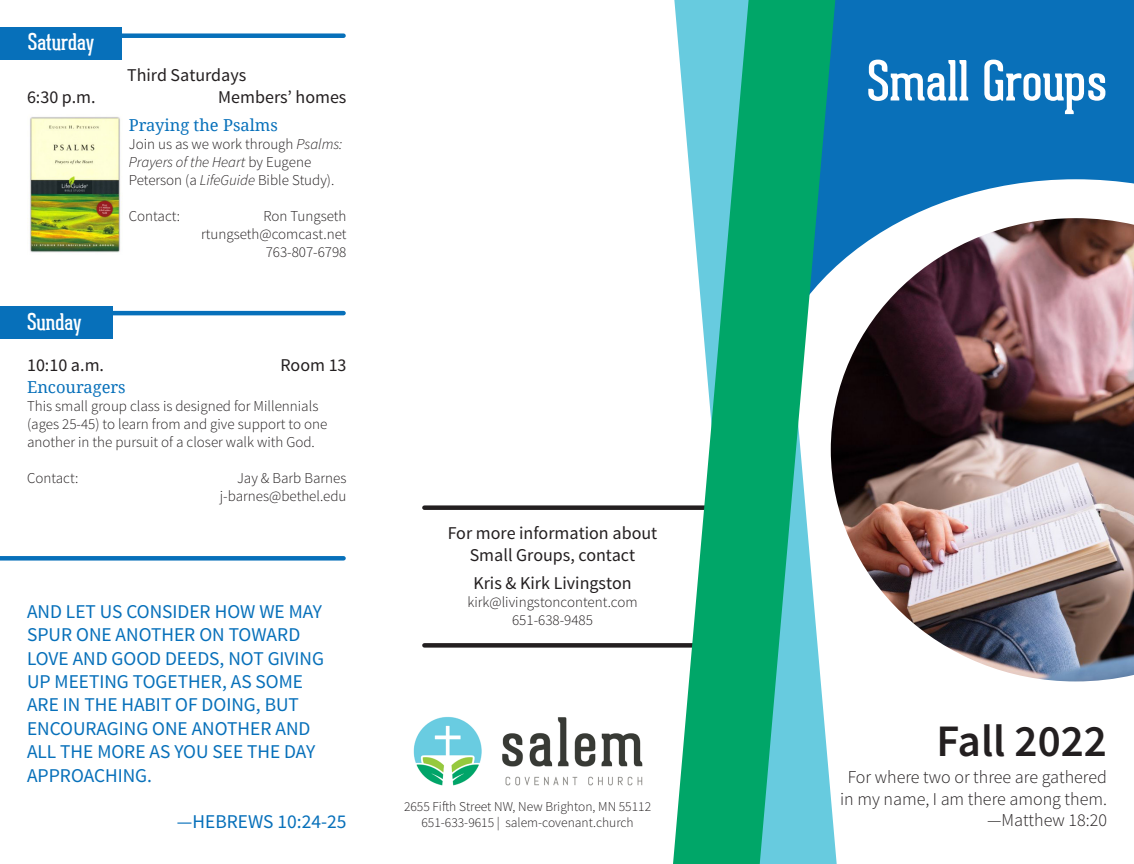
<style>
.page{position:relative;width:1134px;height:864px;background:#fff}
.page>*{position:absolute;margin:0;border:0;box-sizing:border-box;transform-origin:0 0}
.t1{font:54px "Geared Slab";color:#fff}
.t2{font:600 45px "Source Sans Pro";color:#231f20}
.t3{font:22.5px "Geared Slab";color:#fff}
.t4{font:19.5px/23.4px "Source Sans Pro";color:#0770ba}
.t5{font:18px "Source Sans Pro";color:#231f20}
.t6{font:300 18px "Source Sans Pro";color:#231f20}
.t7{font:16.5px "Noto Serif";color:#0770ba}
.t8{font:300 15px/18px "Source Sans Pro";color:#231f20}
.t9{font:300 13.5px "Source Sans Pro";color:#231f20}
.s1{font-style:italic}
</style>
<div class="page">
<div style="left:424px;top:643px;width:292px;height:5px;background:#231f20"></div>
<div style="left:424px;top:505px;width:292px;height:5px;background:#231f20"></div>
<img style="left:413px;top:717px;width:230px;height:69px">
<div style="left:752px;top:0;width:382px;height:338px;background:#0970b9"></div>
<svg style="left:907px;top:179px;width:227px;height:39px;fill:#fff"></svg>
<img style="left:835px;top:218px;width:299px;height:463px">
<svg style="left:673px;top:0;width:162px;height:864px;fill:#00a668"></svg>
<div style="left:0;top:307px;width:112px;height:32px;background:#0770ba"></div>
<hr style="left:89px;top:311px;width:255px;height:4px;background:#0770ba">
<div style="left:0;top:28px;width:122px;height:32px;background:#0770ba"></div>
<div style="left:110px;top:33px;width:234px;height:5px;background:#0770ba"></div>
<img style="left:30px;top:116px;width:91px;height:137px">
<div style="left:0;top:556px;width:344px;height:5px;background:#0770ba"></div>
<p class="t3" style="left:28px;top:29px;width:68px">Saturday</p>
<p class="t5" style="left:127px;top:64px;width:121px">Third Saturdays</p>
<p class="t5" style="left:27px;top:85px;width:70px">6:30 p.m.</p>
<p class="t5" style="left:218px;top:85px;width:130px">Members’ homes</p>
<p class="t7" style="left:129px;top:114px;width:151px">Praying the Psalms</p>
<p class="t8" style="left:129px;top:135px;width:215px">Join us as we work through <span class="s1">Psalms:<br>Prayers of the Heart</span> by Eugene<br>Peterson (a <span class="s1">LifeGuide</span> Bible Study).</p>
<p class="t8" style="left:129px;top:207px;width:53px">Contact:</p>
<p class="t8" style="left:263px;top:207px;width:85px">Ron Tungseth</p>
<p class="t8" style="left:201px;top:225px;width:147px;text-align:right">rtungseth@comcast.net<br>763-807-6798</p>
<p class="t3" style="left:27px;top:308px;width:56px">Sunday</p>
<p class="t5" style="left:27px;top:354px;width:79px">10:10 a.m.</p>
<p class="t5" style="left:280px;top:354px;width:68px">Room 13</p>
<p class="t7" style="left:27px;top:375px;width:100px">Encouragers</p>
<p class="t8" style="left:27px;top:397px;width:302px">This small group class is designed for Millennials (ages 25-45) to learn from and give support to one another in the pursuit of a closer walk with God.</p>
<p class="t8" style="left:27px;top:469px;width:53px">Contact:</p>
<p class="t8" style="left:237px;top:469px;width:111px">Jay &amp; Barb Barnes</p>
<p class="t8" style="left:220px;top:487px;width:128px">j-barnes@bethel.edu</p>
<p class="t4" style="left:27px;top:600px;width:298px">AND LET US CONSIDER HOW WE MAY<br>SPUR ONE ANOTHER ON TOWARD<br>LOVE AND GOOD DEEDS, NOT GIVING<br>UP MEETING TOGETHER, AS SOME<br>ARE IN THE HABIT OF DOING, BUT<br>ENCOURAGING ONE ANOTHER AND<br>ALL THE MORE AS YOU SEE THE DAY<br>APPROACHING.</p>
<p class="t4" style="left:177px;top:811px;width:171px">—HEBREWS 10:24-25</p>
<p class="t5" style="left:448px;top:522px;width:211px">For more information about</p>
<p class="t5" style="left:470px;top:543px;width:167px">Small Groups, contact</p>
<p class="t5" style="left:473px;top:572px;width:160px">Kris &amp; Kirk Livingston</p>
<p class="t8" style="left:467px;top:593px;width:172px">kirk@livingstoncontent.com</p>
<p class="t8" style="left:512px;top:611px;width:82px">651-638-9485</p>
<p class="t9" style="left:404px;top:798px;width:249px">2655 Fifth Street NW, New Brighton, MN 55112</p>
<p class="t9" style="left:421px;top:814px;width:214px">651-633-9615 | salem-covenant.church</p>
<p class="t1" style="left:867px;top:48px;width:242px">Small Groups</p>
<p class="t2" style="left:936px;top:712px;width:172px">Fall 2022</p>
<p class="t6" style="left:848px;top:766px;width:261px">For where two or three are gathered</p>
<p class="t6" style="left:840px;top:788px;width:268px">in my name, I am there among them.</p>
<p class="t6" style="left:987px;top:809px;width:121px">—Matthew 18:20</p>
</div>
